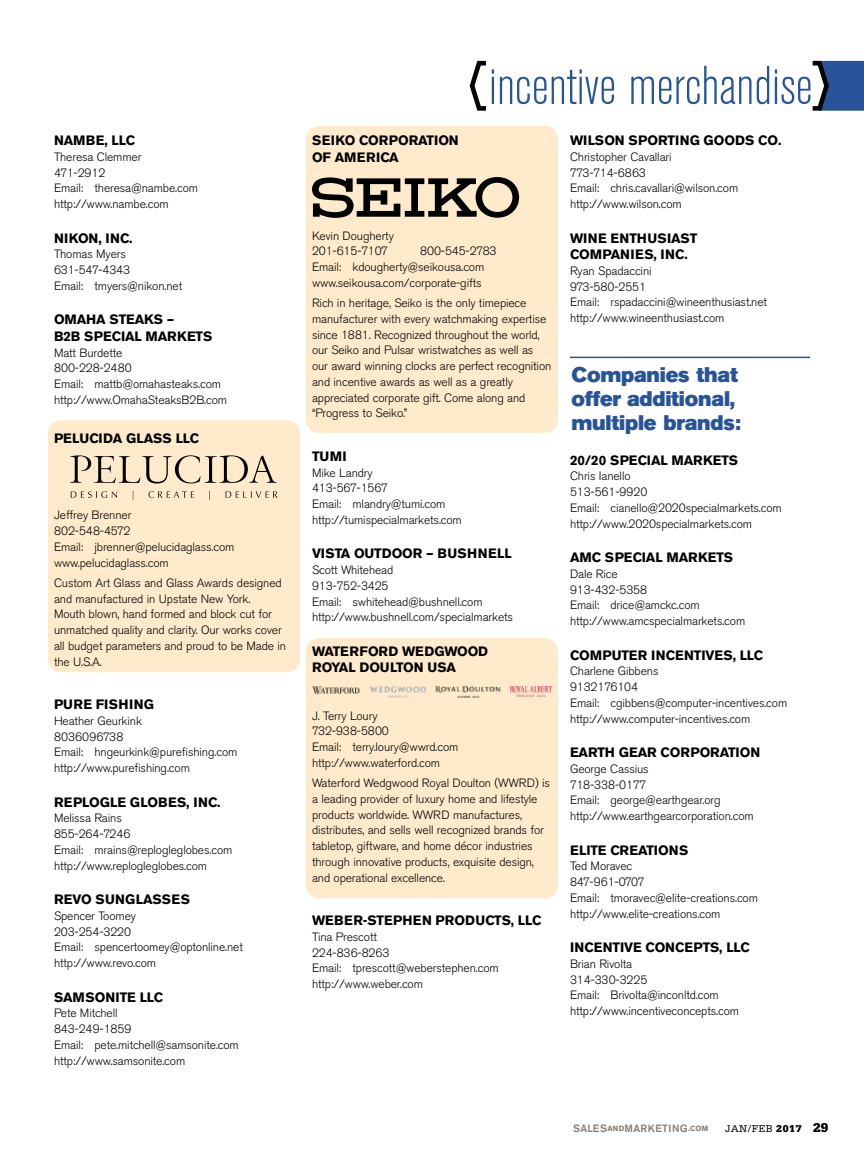
<style>
.page{position:relative;width:864px;height:1161px;background:#fff}
.page>*{position:absolute;margin:0;border:0;box-sizing:border-box;transform-origin:0 0}
.t1{font:300 condensed 54px "Akzidenz Grotesk BE";color:#275498}
.t2{font:21px/24px "Akzidenz Grotesk BE Super";letter-spacing:-.01em;color:#275498}
.t3{font:700 13.5px/16.5px "Akzidenz Grotesk BE";letter-spacing:-.01em;color:#000}
.t4{font:700 13.5px/16.5px "Akzidenz Grotesk BE";letter-spacing:.01em;color:#000}
.t5{font:700 13.5px "Akzidenz Grotesk BE";letter-spacing:.02em;color:#000}
.t6{font:700 13.5px "Akzidenz Grotesk BE";letter-spacing:.03em;color:#000}
.t7{font:300 12px/15.8px "Akzidenz Grotesk BE";letter-spacing:-.01em;color:#000}
.t8{font:500 10.5px "Akzidenz Grotesk BE";letter-spacing:.025em;color:#867c71}
.t9{font:10.5px "Serifa Std";letter-spacing:.025em;color:#000}
.s1{font-weight:700;font-size:7.5px}
.s2{font-weight:900}
.s3{font-weight:900;font-size:13.5px}
</style>
<div class="page">
<div style="left:48px;top:420px;width:252px;height:252px;background:#ffebcb;border-radius:14px"></div>
<div style="left:306px;top:126px;width:252px;height:307px;background:#ffebcb;border-radius:14px"></div>
<div style="left:306px;top:638px;width:252px;height:260px;background:#ffebcb;border-radius:14px"></div>
<svg style="left:469px;top:60px;width:17px;height:51px"></svg>
<svg style="left:812px;top:60px;width:52px;height:51px;background:#466799"></svg>
<svg style="left:70px;top:455px;width:207px;height:29px"></svg>
<svg style="left:71px;top:491px;width:207px;height:9px"></svg>
<svg style="left:312px;top:177px;width:207px;height:41px"></svg>
<img style="left:312px;top:685px;width:240px;height:13px">
<hr style="left:570px;top:357px;width:240px;height:1px;background:#275498">
<p class="t3" style="left:54px;top:132px;width:83px">NAMBE, LLC</p>
<p class="t7" style="left:54px;top:149px;width:146px">Theresa Clemmer<br>471-2912<br>Email: theresa@nambe.com http://www.nambe.com</p>
<p class="t5" style="left:54px;top:230px;width:80px">NIKON, INC.</p>
<p class="t7" style="left:54px;top:247px;width:130px">Thomas Myers<br>631-547-4343<br>Email: tmyers@nikon.net</p>
<p class="t3" style="left:54px;top:312px;width:160px">OMAHA STEAKS –<br>B2B SPECIAL MARKETS</p>
<p class="t7" style="left:54px;top:345px;width:175px">Matt Burdette<br>800-228-2480<br>Email: mattb@omahasteaks.com http://www.OmahaSteaksB2B.com</p>
<p class="t3" style="left:54px;top:430px;width:147px">PELUCIDA GLASS LLC</p>
<p class="t7" style="left:54px;top:508px;width:182px">Jeffrey Brenner<br>802-548-4572<br>Email: jbrenner@pelucidaglass.com www.pelucidaglass.com</p>
<p class="t7" style="left:54px;top:575px;width:234px">Custom Art Glass and Glass Awards designed and manufactured in Upstate New York.<br>Mouth blown, hand formed and block cut for unmatched quality and clarity. Our works cover all budget parameters and proud to be Made in the U.S.A.</p>
<p class="t6" style="left:54px;top:697px;width:101px">PURE FISHING</p>
<p class="t7" style="left:54px;top:713px;width:185px">Heather Geurkink<br>8036096738<br>Email: hngeurkink@purefishing.com http://www.purefishing.com</p>
<p class="t5" style="left:54px;top:794px;width:168px">REPLOGLE GLOBES, INC.</p>
<p class="t7" style="left:54px;top:811px;width:180px">Melissa Rains<br>855-264-7246<br>Email: mrains@replogleglobes.com http://www.replogleglobes.com</p>
<p class="t4" style="left:54px;top:891px;width:138px">REVO SUNGLASSES</p>
<p class="t7" style="left:54px;top:908px;width:190px">Spencer Toomey<br>203-254-3220<br>Email: spencertoomey@optonline.net http://www.revo.com</p>
<p class="t3" style="left:54px;top:989px;width:111px">SAMSONITE LLC</p>
<p class="t7" style="left:54px;top:1006px;width:186px">Pete Mitchell<br>843-249-1859<br>Email: pete.mitchell@samsonite.com http://www.samsonite.com</p>
<h1 class="t1" style="left:489px;top:56px;width:325px">incentive merchandise</h1>
<p class="t3" style="left:312px;top:132px;width:148px">SEIKO CORPORATION<br>OF AMERICA</p>
<p class="t7" style="left:312px;top:228px;width:83px">Kevin Dougherty<br>201-615-7107</p>
<p class="t7" style="left:312px;top:244px;width:186px;text-indent:108px">800-545-2783<br>Email: kdougherty@seikousa.com www.seikousa.com/corporate-gifts</p>
<p class="t7" style="left:312px;top:295px;width:241px">Rich in heritage, Seiko is the only timepiece manufacturer with every watchmaking expertise since 1881. Recognized throughout the world, our Seiko and Pulsar wristwatches as well as our award winning clocks are perfect recognition and incentive awards as well as a greatly appreciated corporate gift. Come along and “Progress to Seiko.”</p>
<p class="t3" style="left:312px;top:448px;width:36px">TUMI</p>
<p class="t7" style="left:312px;top:465px;width:151px">Mike Landry<br>413-567-1567<br>Email: mlandry@tumi.com http://tumispecialmarkets.com</p>
<p class="t3" style="left:312px;top:546px;width:201px">VISTA OUTDOOR – BUSHNELL</p>
<p class="t7" style="left:312px;top:562px;width:203px">Scott Whitehead<br>913-752-3425<br>Email: swhitehead@bushnell.com http://www.bushnell.com/specialmarkets</p>
<p class="t3" style="left:312px;top:643px;width:178px">WATERFORD WEDGWOOD<br>ROYAL DOULTON USA</p>
<p class="t7" style="left:312px;top:708px;width:148px">J. Terry Loury<br>732-938-5800<br>Email: terry.loury@wwrd.com http://www.waterford.com</p>
<p class="t7" style="left:312px;top:775px;width:240px">Waterford Wedgwood Royal Doulton (WWRD) is a leading provider of luxury home and lifestyle products worldwide. WWRD manufactures, distributes, and sells well recognized brands for tabletop, giftware, and home décor industries through innovative products, exquisite design, and operational excellence.</p>
<p class="t3" style="left:312px;top:912px;width:231px">WEBER-STEPHEN PRODUCTS, LLC</p>
<p class="t7" style="left:312px;top:929px;width:188px">Tina Prescott<br>224-836-8263<br>Email: tprescott@weberstephen.com http://www.weber.com</p>
<p class="t3" style="left:570px;top:132px;width:213px">WILSON SPORTING GOODS CO.</p>
<p class="t7" style="left:570px;top:149px;width:170px">Christopher Cavallari<br>773-714-6863<br>Email: chris.cavallari@wilson.com http://www.wilson.com</p>
<p class="t4" style="left:570px;top:230px;width:129px">WINE ENTHUSIAST<br>COMPANIES, INC.</p>
<p class="t7" style="left:570px;top:263px;width:199px">Ryan Spadaccini<br>973-580-2551<br>Email: rspadaccini@wineenthusiast.net http://www.wineenthusiast.com</p>
<h2 class="t2" style="left:572px;top:363px;width:171px">Companies that offer additional, multiple brands:</h2>
<p class="t3" style="left:570px;top:452px;width:170px">20/20 SPECIAL MARKETS</p>
<p class="t7" style="left:570px;top:469px;width:213px">Chris Ianello<br>513-561-9920<br>Email: cianello@2020specialmarkets.com http://www.2020specialmarkets.com</p>
<p class="t3" style="left:570px;top:549px;width:165px">AMC SPECIAL MARKETS</p>
<p class="t7" style="left:570px;top:566px;width:177px">Dale Rice<br>913-432-5358<br>Email: drice@amckc.com http://www.amcspecialmarkets.com</p>
<p class="t3" style="left:570px;top:647px;width:195px">COMPUTER INCENTIVES, LLC</p>
<p class="t7" style="left:570px;top:664px;width:219px">Charlene Gibbens<br>9132176104<br>Email: cgibbens@computer-incentives.com http://www.computer-incentives.com</p>
<p class="t3" style="left:570px;top:744px;width:192px">EARTH GEAR CORPORATION</p>
<p class="t7" style="left:570px;top:761px;width:185px">George Cassius<br>718-338-0177<br>Email: george@earthgear.org http://www.earthgearcorporation.com</p>
<p class="t3" style="left:570px;top:842px;width:120px">ELITE CREATIONS</p>
<p class="t7" style="left:570px;top:859px;width:190px">Ted Moravec<br>847-961-0707<br>Email: tmoravec@elite-creations.com http://www.elite-creations.com</p>
<p class="t3" style="left:570px;top:939px;width:181px">INCENTIVE CONCEPTS, LLC</p>
<p class="t7" style="left:570px;top:956px;width:171px">Brian Rivolta<br>314-330-3225<br>Email: Brivolta@inconltd.com http://www.incentiveconcepts.com</p>
<p class="t8" style="left:573px;top:1122px;width:137px">SALES<span class="s1">AND</span>MARKETING<span class="s1">.COM</span></p>
<p class="t9" style="left:725px;top:1122px;width:105px">JAN/FEB <span class="s2">2017</span> <span class="s3">29</span></p>
</div>
